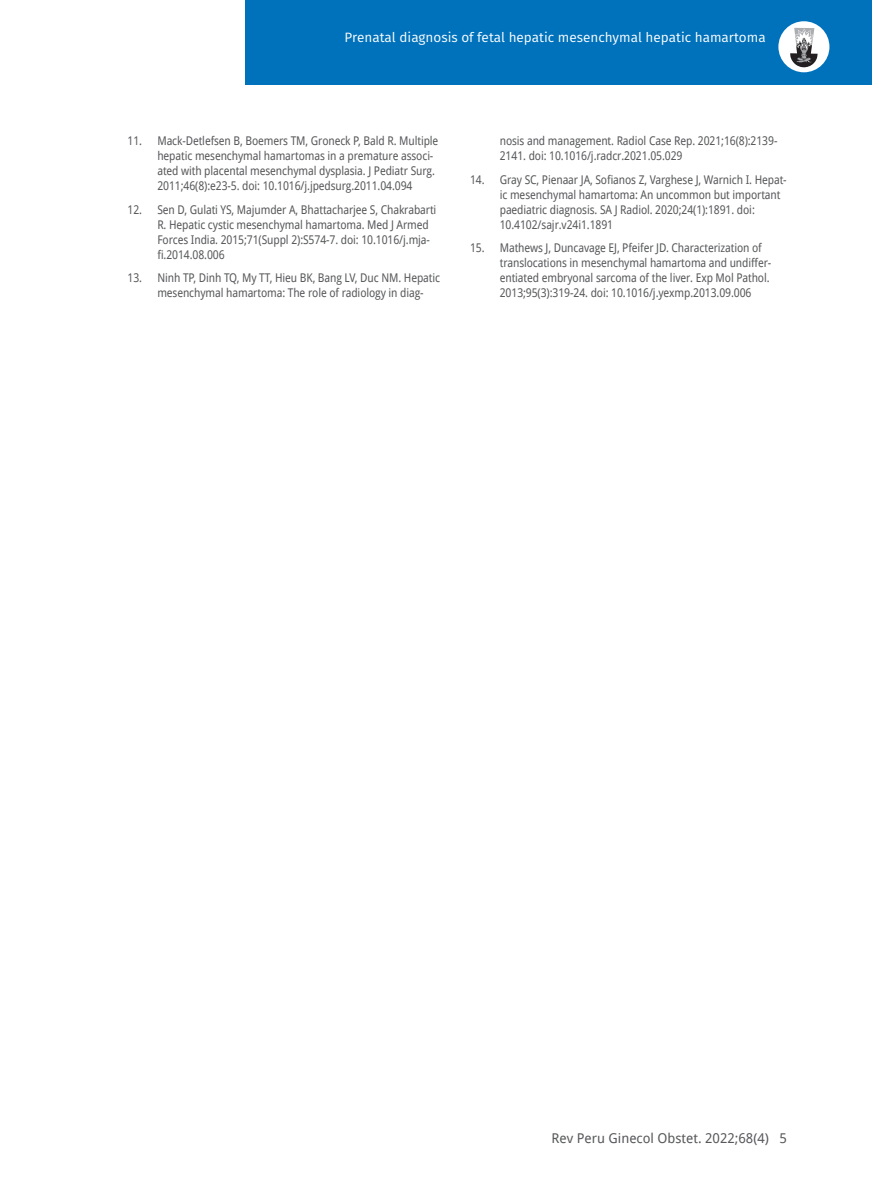
<style>
.page{position:relative;width:872px;height:1191px;background:#fff}
.page>*{position:absolute;margin:0;border:0;box-sizing:border-box;transform-origin:0 0}
.t1{font:13.5px "Fira Sans";color:#fff}
.t2{font:13.5px "Droid Sans";color:#57585a}
.t3{font:12px/15px "Droid Sans";letter-spacing:-.01em;color:#57585a;scale:.9 1}
</style>
<div class="page">
<div style="left:246px;top:0;width:626px;height:85px;background:#0072bc"></div>
<div style="left:778px;top:21px;width:51px;height:51px;background:#fff;border-radius:50%"></div>
<svg style="left:790px;top:28px;width:28px;height:40px"></svg>
<p class="t1" style="left:344px;top:28px;width:423px">Prenatal diagnosis of fetal hepatic mesenchymal hepatic hamartoma</p>
<p class="t3" style="left:157px;top:133px;width:314px;text-indent:-30px">11. Mack-Detlefsen B, Boemers TM, Groneck P, Bald R. Multiple hepatic mesenchymal hamartomas in a premature associ&shy;ated with placental mesenchymal dysplasia. J Pediatr Surg.<br>2011;46(8):e23-5. doi: 10.1016/j.jpedsurg.2011.04.094</p>
<p class="t3" style="left:157px;top:202px;width:311px;text-indent:-30px">12. Sen D, Gulati YS, Majumder A, Bhattacharjee S, Chakrabarti R. Hepatic cystic mesenchymal hamartoma. Med J Armed Forces India. 2015;71(Suppl 2):S574-7. doi: 10.1016/j.mja&shy;fi.2014.08.006</p>
<p class="t3" style="left:157px;top:270px;width:316px;text-indent:-30px">13. Ninh TP, Dinh TQ, My TT, Hieu BK, Bang LV, Duc NM. Hepatic mesenchymal hamartoma: The role of radiology in diag-</p>
<p class="t3" style="left:500px;top:133px;width:310px">nosis and management. Radiol Case Rep. 2021;16(8):2139-<br>2141. doi: 10.1016/j.radcr.2021.05.029</p>
<p class="t3" style="left:500px;top:172px;width:320px;text-indent:-30px">14. Gray SC, Pienaar JA, Sofianos Z, Varghese J, Warnich I. Hepat&shy;ic mesenchymal hamartoma: An uncommon but important paediatric diagnosis. SA J Radiol. 2020;24(1):1891. doi:<br>10.4102/sajr.v24i1.1891</p>
<p class="t3" style="left:500px;top:240px;width:303px;text-indent:-30px">15. Mathews J, Duncavage EJ, Pfeifer JD. Characterization of translocations in mesenchymal hamartoma and undiffer&shy;entiated embryonal sarcoma of the liver. Exp Mol Pathol.<br>2013;95(3):319-24. doi: 10.1016/j.yexmp.2013.09.006</p>
<p class="t2" style="left:551px;top:1128px;width:237px">Rev Peru Ginecol Obstet. 2022;68(4) 5</p>
</div>
